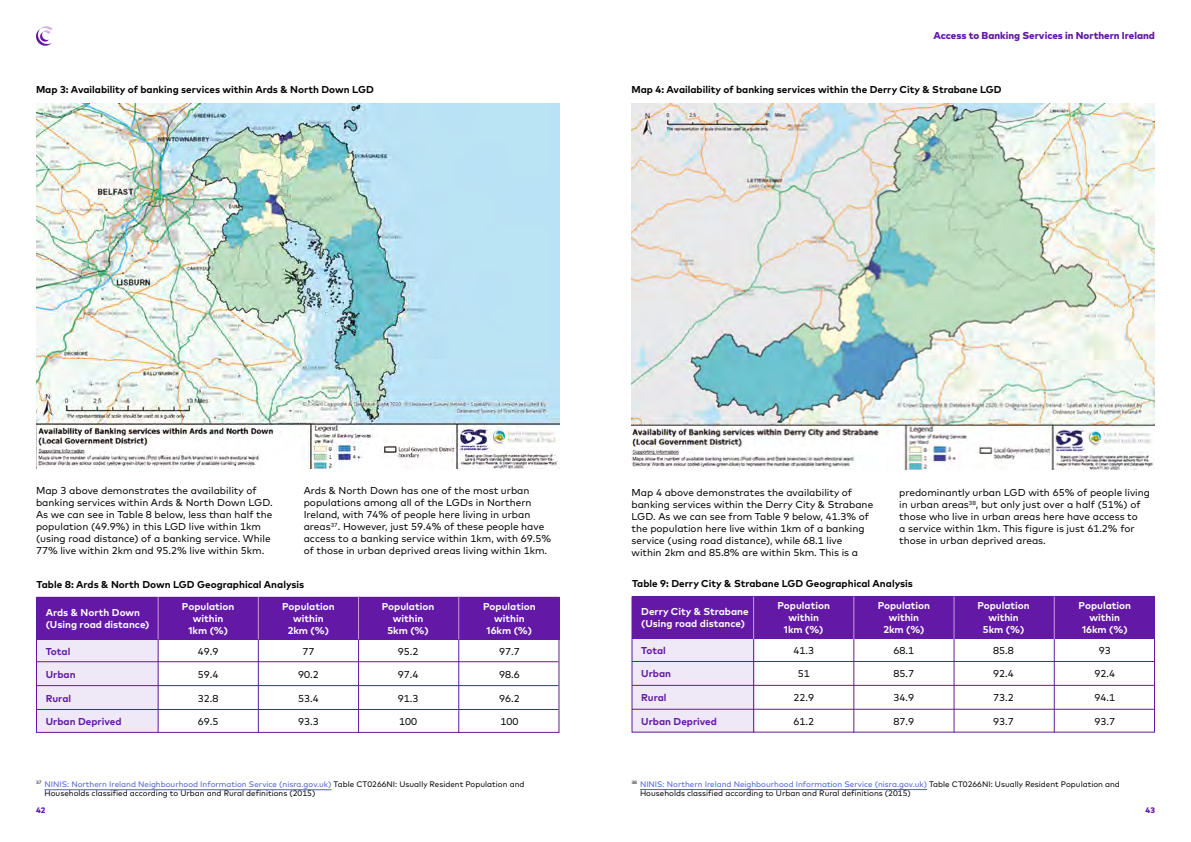
<style>
.page{position:relative;width:1191px;height:842px;background:#fff}
.page>*{position:absolute;margin:0;border:0;box-sizing:border-box;transform-origin:0 0}
.t1{font:10px/12px "Mark";color:#000}
.t2{font:700 10px/12px "Mark Pro";color:#fff;text-align:center}
.t3{font:700 10px "Mark Pro";color:#000}
.t4{font:700 10px "Mark Pro";color:#6318a6}
.t5{font:800 10px "Mark Pro";color:#6318a6}
.t6{font:8px/9.6px "Mark";color:#000}
.t7{font:800 8px "Mark Pro";color:#6318a6}
.s1{color:#4f5cd6}
</style>
<div class="page">
<svg style="left:36px;top:26px;width:17px;height:20px"></svg>
<img style="left:36px;top:103px;width:523px;height:366px">
<hr style="left:45px;top:789px;width:286px;height:1px;background:#4f5cd6">
<div style="left:36px;top:632px;width:123px;height:101px;background:#efe8f6"></div>
<div style="left:36px;top:597px;width:523px;height:42px;background:#6318a6"></div>
<hr style="left:158px;top:632px;width:1px;height:101px;background:#6318a6">
<hr style="left:358px;top:597px;width:1px;height:136px;background:#6318a6">
<hr style="left:458px;top:597px;width:1px;height:136px;background:#6318a6">
<hr style="left:36px;top:661px;width:522px;height:1px;background:#6318a6">
<hr style="left:36px;top:685px;width:522px;height:1px;background:#6318a6">
<hr style="left:36px;top:709px;width:522px;height:1px;background:#6318a6">
<hr style="left:258px;top:633px;width:1px;height:100px;background:#6318a6">
<hr style="left:358px;top:597px;width:1px;height:42px;background:#c59fdc">
<hr style="left:458px;top:597px;width:1px;height:42px;background:#c59fdc">
<hr style="left:258px;top:597px;width:1px;height:42px;background:#c59fdc">
<hr style="left:158px;top:597px;width:1px;height:42px;background:#c59fdc">
<img style="left:631px;top:103px;width:524px;height:366px">
<hr style="left:640px;top:789px;width:287px;height:1px;background:#4f5cd6">
<div style="left:632px;top:632px;width:122px;height:101px;background:#efe8f6"></div>
<div style="left:632px;top:596px;width:523px;height:43px;background:#6318a6"></div>
<hr style="left:753px;top:632px;width:1px;height:101px;background:#6318a6">
<hr style="left:953px;top:596px;width:1px;height:137px;background:#6318a6">
<hr style="left:1053px;top:596px;width:1px;height:137px;background:#6318a6">
<hr style="left:632px;top:661px;width:522px;height:1px;background:#6318a6">
<hr style="left:632px;top:685px;width:522px;height:1px;background:#6318a6">
<hr style="left:632px;top:709px;width:522px;height:1px;background:#6318a6">
<hr style="left:853px;top:633px;width:1px;height:100px;background:#6318a6">
<hr style="left:953px;top:596px;width:1px;height:43px;background:#c59fdc">
<hr style="left:1053px;top:596px;width:1px;height:43px;background:#c59fdc">
<hr style="left:853px;top:596px;width:1px;height:43px;background:#c59fdc">
<hr style="left:753px;top:596px;width:1px;height:43px;background:#c59fdc">
<p class="t3" style="left:36px;top:82px;width:339px">Map 3: Availability of banking services within Ards &amp; North Down LGD</p>
<p class="t5" style="left:933px;top:27px;width:223px">Access to Banking Services in Northern Ireland</p>
<p class="t3" style="left:631px;top:82px;width:371px">Map 4: Availability of banking services within the Derry City &amp; Strabane LGD</p>
<p class="t1" style="left:36px;top:484px;width:238px">Map 3 above demonstrates the availability of banking services within Ards &amp; North Down LGD.<br>As we can see in Table 8 below, less than half the population (49.9%) in this LGD live within 1km (using road distance) of a banking service. While 77% live within 2km and 95.2% live within 5km.</p>
<p class="t1" style="left:304px;top:484px;width:249px">Ards &amp; North Down has one of the most urban populations among all of the LGDs in Northern Ireland, with 74% of people here living in urban areas<sup>37</sup>. However, just 59.4% of these people have access to a banking service within 1km, with 69.5% of those in urban deprived areas living within 1km.</p>
<p class="t1" style="left:631px;top:487px;width:243px">Map 4 above demonstrates the availability of banking services within the Derry City &amp; Strabane LGD. As we can see from Table 9 below, 41.3% of the population here live within 1km of a banking service (using road distance), while 68.1 live within 2km and 85.8% are within 5km. This is a</p>
<p class="t1" style="left:899px;top:487px;width:252px">predominantly urban LGD with 65% of people living in urban areas<sup>38</sup>, but only just over a half (51%) of those who live in urban areas here have access to<br>a service within 1km. This figure is just 61.2% for those in urban deprived areas.</p>
<p class="t3" style="left:36px;top:577px;width:269px">Table 8: Ards &amp; North Down LGD Geographical Analysis</p>
<p class="t2" style="left:46px;top:605px;width:96px">Ards &amp; North Down</p>
<p class="t2" style="left:46px;top:617px;width:105px">(Using road distance)</p>
<p class="t2" style="left:182px;top:599px;width:54px">Population within<br>1km (%)</p>
<p class="t1" style="left:198px;top:645px;width:22px">49.9</p>
<p class="t1" style="left:302px;top:645px;width:13px">77</p>
<p class="t1" style="left:398px;top:645px;width:22px">95.2</p>
<p class="t1" style="left:499px;top:645px;width:22px">97.7</p>
<p class="t1" style="left:198px;top:668px;width:22px">59.4</p>
<p class="t1" style="left:298px;top:668px;width:22px">90.2</p>
<p class="t1" style="left:398px;top:668px;width:22px">97.4</p>
<p class="t1" style="left:499px;top:668px;width:22px">98.6</p>
<p class="t1" style="left:198px;top:692px;width:22px">32.8</p>
<p class="t1" style="left:298px;top:692px;width:22px">53.4</p>
<p class="t1" style="left:398px;top:692px;width:22px">91.3</p>
<p class="t1" style="left:499px;top:692px;width:22px">96.2</p>
<p class="t1" style="left:198px;top:716px;width:22px">69.5</p>
<p class="t1" style="left:298px;top:716px;width:22px">93.3</p>
<p class="t1" style="left:399px;top:716px;width:19px">100</p>
<p class="t1" style="left:500px;top:716px;width:19px">100</p>
<p class="t2" style="left:282px;top:599px;width:54px">Population within<br>2km (%)</p>
<p class="t2" style="left:382px;top:599px;width:54px">Population within<br>5km (%)</p>
<p class="t2" style="left:483px;top:599px;width:54px">Population within<br>16km (%)</p>
<p class="t4" style="left:46px;top:644px;width:26px">Total</p>
<p class="t4" style="left:46px;top:666px;width:31px">Urban</p>
<p class="t4" style="left:46px;top:690px;width:27px">Rural</p>
<p class="t4" style="left:46px;top:714px;width:77px">Urban Deprived</p>
<p class="t3" style="left:632px;top:576px;width:282px">Table 9: Derry City &amp; Strabane LGD Geographical Analysis</p>
<p class="t2" style="left:641px;top:605px;width:109px">Derry City &amp; Strabane</p>
<p class="t2" style="left:641px;top:617px;width:105px">(Using road distance)</p>
<p class="t2" style="left:777px;top:599px;width:54px">Population within<br>1km (%)</p>
<p class="t1" style="left:793px;top:645px;width:22px">41.3</p>
<p class="t1" style="left:893px;top:645px;width:22px">68.1</p>
<p class="t1" style="left:993px;top:645px;width:22px">85.8</p>
<p class="t1" style="left:1098px;top:645px;width:13px">93</p>
<p class="t1" style="left:797px;top:668px;width:13px">51</p>
<p class="t1" style="left:893px;top:668px;width:22px">85.7</p>
<p class="t1" style="left:993px;top:668px;width:22px">92.4</p>
<p class="t1" style="left:1094px;top:668px;width:22px">92.4</p>
<p class="t1" style="left:793px;top:691px;width:22px">22.9</p>
<p class="t1" style="left:893px;top:691px;width:22px">34.9</p>
<p class="t1" style="left:993px;top:691px;width:22px">73.2</p>
<p class="t1" style="left:1094px;top:691px;width:22px">94.1</p>
<p class="t1" style="left:793px;top:715px;width:22px">61.2</p>
<p class="t1" style="left:893px;top:715px;width:22px">87.9</p>
<p class="t1" style="left:993px;top:715px;width:22px">93.7</p>
<p class="t1" style="left:1094px;top:715px;width:22px">93.7</p>
<p class="t2" style="left:877px;top:599px;width:54px">Population within<br>2km (%)</p>
<p class="t2" style="left:977px;top:599px;width:54px">Population within<br>5km (%)</p>
<p class="t2" style="left:1078px;top:599px;width:54px">Population within<br>16km (%)</p>
<p class="t4" style="left:641px;top:643px;width:26px">Total</p>
<p class="t4" style="left:641px;top:666px;width:31px">Urban</p>
<p class="t4" style="left:641px;top:690px;width:27px">Rural</p>
<p class="t4" style="left:641px;top:714px;width:77px">Urban Deprived</p>
<p class="t6" style="left:45px;top:779px;width:481px;text-indent:-9px"><sup>37</sup> <span class="s1">NINIS: Northern Ireland Neighbourhood Information Service (nisra.gov.uk)</span> Table CT0266NI: Usually Resident Population and<br>Households classified according to Urban and Rural definitions (2015)</p>
<p class="t6" style="left:640px;top:779px;width:481px;text-indent:-9px"><sup>38</sup> <span class="s1">NINIS: Northern Ireland Neighbourhood Information Service (nisra.gov.uk)</span> Table CT0266NI: Usually Resident Population and<br>Households classified according to Urban and Rural definitions (2015)</p>
<p class="t7" style="left:36px;top:804px;width:11px">42</p>
<p class="t7" style="left:1145px;top:804px;width:11px">43</p>
</div>
